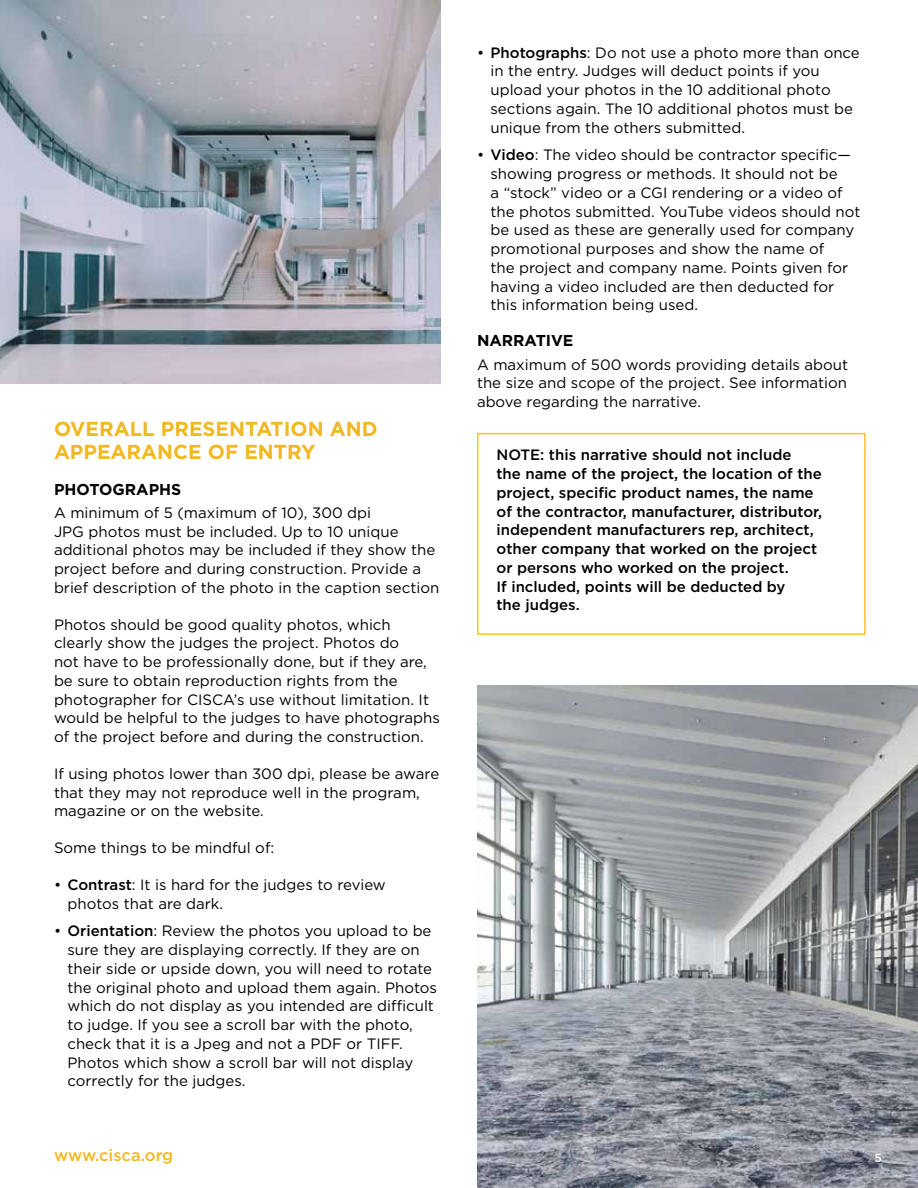
<style>
.page{position:relative;width:918px;height:1188px;background:#fff}
.page>*{position:absolute;margin:0;border:0;box-sizing:border-box;transform-origin:0 0}
.t1{font:700 20.25px/22.5px "Gotham";color:#f1b821}
.t2{font:500 16.5px "Gotham";color:#f1b821}
.t3{font:700 15.75px "Gotham";color:#000}
.t4{font:15px/18.8px "Gotham";color:#000}
.t5{font:500 15px/18.8px "Gotham";color:#000}
.t6{font:500 12px "Gotham";color:#fff}
.s1{font-weight:500}
</style>
<div class="page">
<img style="left:477px;top:686px;width:441px;height:502px">
<div style="left:477px;top:433px;width:389px;height:202px;border:2px solid #ffc222"></div>
<img style="left:0;top:0;width:441px;height:383px">
<h1 class="t1" style="left:54px;top:417px;width:325px">OVERALL PRESENTATION AND<br>APPEARANCE OF ENTRY</h1>
<p class="t3" style="left:54px;top:480px;width:129px">PHOTOGRAPHS</p>
<p class="t4" style="left:54px;top:503px;width:387px">A minimum of 5 (maximum of 10), 300 dpi<br>JPG photos must be included. Up to 10 unique additional photos may be included if they show the project before and during construction. Provide a brief description of the photo in the caption section</p>
<p class="t4" style="left:54px;top:615px;width:387px">Photos should be good quality photos, which clearly show the judges the project. Photos do<br>not have to be professionally done, but if they are, be sure to obtain reproduction rights from the photographer for CISCA’s use without limitation. It would be helpful to the judges to have photographs of the project before and during the construction.</p>
<p class="t4" style="left:54px;top:764px;width:387px">If using photos lower than 300 dpi, please be aware that they may not reproduce well in the program, magazine or on the website.</p>
<p class="t4" style="left:54px;top:838px;width:222px">Some things to be mindful of:</p>
<p class="t4" style="left:68px;top:875px;width:320px;text-indent:-14px">• <span class="s1">Contrast</span>: It is hard for the judges to review photos that are dark.</p>
<p class="t4" style="left:68px;top:921px;width:371px;text-indent:-14px">• <span class="s1">Orientation</span>: Review the photos you upload to be sure they are displaying correctly. If they are on their side or upside down, you will need to rotate the original photo and upload them again. Photos which do not display as you intended are difficult to judge. If you see a scroll bar with the photo, check that it is a Jpeg and not a PDF or TIFF.<br>Photos which show a scroll bar will not display correctly for the judges.</p>
<p class="t4" style="left:490px;top:43px;width:371px;text-indent:-14px">• <span class="s1">Photographs</span>: Do not use a photo more than once in the entry. Judges will deduct points if you upload your photos in the 10 additional photo sections again. The 10 additional photos must be unique from the others submitted.</p>
<p class="t4" style="left:490px;top:145px;width:372px;text-indent:-14px">• <span class="s1">Video</span>: The video should be contractor specific— showing progress or methods. It should not be<br>a “stock” video or a CGI rendering or a video of the photos submitted. YouTube videos should not be used as these are generally used for company promotional purposes and show the name of<br>the project and company name. Points given for having a video included are then deducted for this information being used.</p>
<p class="t3" style="left:477px;top:332px;width:98px">NARRATIVE</p>
<p class="t4" style="left:477px;top:355px;width:373px;text-align:justify">A maximum of 500 words providing details about the size and scope of the project. See information above regarding the narrative.</p>
<p class="t5" style="left:496px;top:445px;width:327px">NOTE: this narrative should not include<br>the name of the project, the location of the project, specific product names, the name of the contractor, manufacturer, distributor, independent manufacturers rep, architect, other company that worked on the project or persons who worked on the project.<br>If included, points will be deducted by<br>the judges.</p>
<p class="t2" style="left:54px;top:1146px;width:121px">www.cisca.org</p>
<p class="t6" style="left:875px;top:1151px;width:9px">5</p>
</div>
